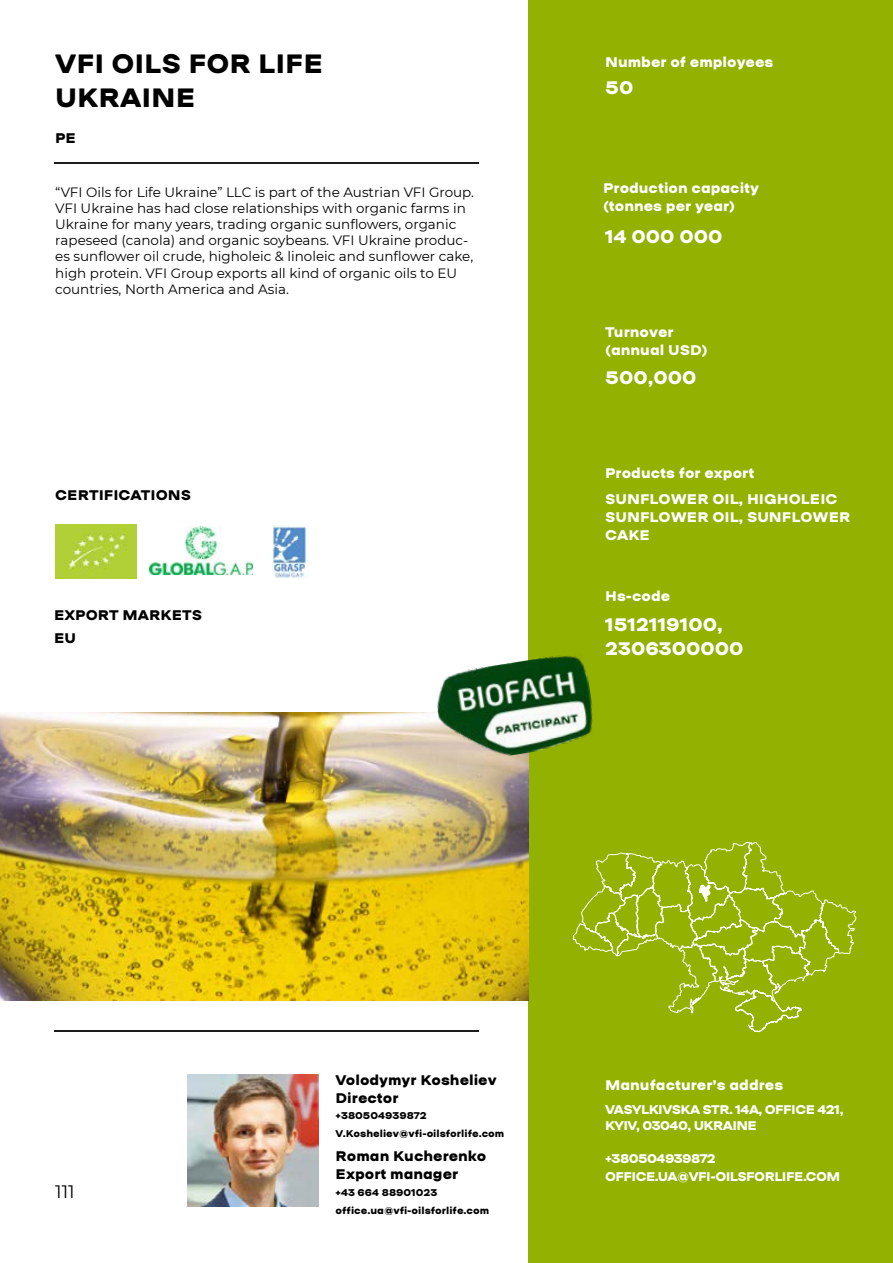
<style>
.page{position:relative;width:893px;height:1263px;background:#fff}
.page>*{position:absolute;margin:0;border:0;box-sizing:border-box;transform-origin:0 0}
.t1{font:700 28.5px/34.2px "Ermilov";color:#000}
.t2{font:700 19.5px/23.4px "Ermilov";color:#fff}
.t3{font:18px "Montserrat";color:#000}
.t4{font:700 15px/18px "Ermilov";color:#fff}
.t5{font:700 15px/18px "Ermilov";color:#000}
.t6{font:13.5px/16.2px "Montserrat";color:#000}
.t7{font:700 13.5px/16.2px "Ermilov";letter-spacing:-.04em;color:#fff}
.t8{font:700 10.5px/18px "Ermilov";color:#000}
</style>
<div class="page">
<div style="left:528px;top:0;width:365px;height:1263px;background:#92b100"></div>
<hr style="left:54px;top:1030px;width:424px;height:2px;background:#1c1c1c">
<hr style="left:54px;top:162px;width:424px;height:2px;background:#1c1c1c">
<svg style="left:806px;top:890px;width:51px;height:87px"></svg>
<img style="left:0;top:713px;width:528px;height:288px">
<img style="left:55px;top:525px;width:81px;height:54px">
<img style="left:187px;top:1074px;width:131px;height:132px">
<svg style="left:573px;top:841px;width:233px;height:192px"></svg>
<img style="left:272px;top:525px;width:36px;height:53px">
<img style="left:150px;top:526px;width:103px;height:48px">
<img style="left:432px;top:655px;width:161px;height:111px">
<h1 class="t1" style="left:55px;top:46px;width:269px">VFI OILS FOR LIFE<br>UKRAINE</h1>
<p class="t5" style="left:55px;top:129px;width:22px">PE</p>
<p class="t6" style="left:55px;top:183px;width:420px">“VFI Oils for Life Ukraine” LLC is part of the Austrian VFI Group.<br>VFI Ukraine has had close relationships with organic farms in Ukraine for many years, trading organic sunflowers, organic rapeseed (canola) and organic soybeans. VFI Ukraine produc&shy;es sunflower oil crude, higholeic &amp; linoleic and sunflower cake, high protein. VFI Group exports all kind of organic oils to EU countries, North America and Asia.</p>
<p class="t5" style="left:55px;top:486px;width:137px">CERTIFICATIONS</p>
<p class="t5" style="left:54px;top:604px;width:150px;line-height:22.5px">EXPORT MARKETS<br>EU</p>
<p class="t4" style="left:605px;top:53px;width:170px">Number of employees</p>
<h2 class="t2" style="left:605px;top:75px;width:30px">50</h2>
<p class="t4" style="left:603px;top:179px;width:158px">Production capacity (tonnes per year)</p>
<h2 class="t2" style="left:605px;top:225px;width:119px">14 000 000</h2>
<p class="t4" style="left:605px;top:322px;width:104px">Turnover (annual USD)</p>
<h2 class="t2" style="left:605px;top:366px;width:93px">500,000</h2>
<p class="t4" style="left:605px;top:464px;width:151px">Products for export</p>
<p class="t4" style="left:605px;top:489px;width:247px">SUNFLOWER OIL, HIGHOLEIC<br>SUNFLOWER OIL, SUNFLOWER<br>CAKE</p>
<p class="t4" style="left:605px;top:587px;width:67px">Hs-code</p>
<h2 class="t2" style="left:605px;top:613px;width:140px">1512119100,<br>2306300000</h2>
<h3 class="t3" style="left:55px;top:1179px;width:21px">111</h3>
<p class="t5" style="left:336px;top:1070px;width:163px">Volodymyr Kosheliev<br>Director</p>
<p class="t8" style="left:336px;top:1107px;width:170px">+380504939872<br>V.Kosheliev@vfi-oilsforlife.com</p>
<p class="t5" style="left:336px;top:1147px;width:152px">Roman Kucherenko<br>Export manager</p>
<p class="t8" style="left:336px;top:1183px;width:155px">+43 664 88901023 office.ua@vfi-oilsforlife.com</p>
<p class="t4" style="left:605px;top:1076px;width:180px">Manufacturer’s addres</p>
<p class="t7" style="left:605px;top:1101px;width:240px">VASYLKIVSKA STR. 14A, OFFICE 421,<br>KYIV, 03040, UKRAINE</p>
<p class="t7" style="left:605px;top:1149px;width:237px;line-height:18px">+380504939872<br>OFFICE.UA@VFI-OILSFORLIFE.COM</p>
</div>
